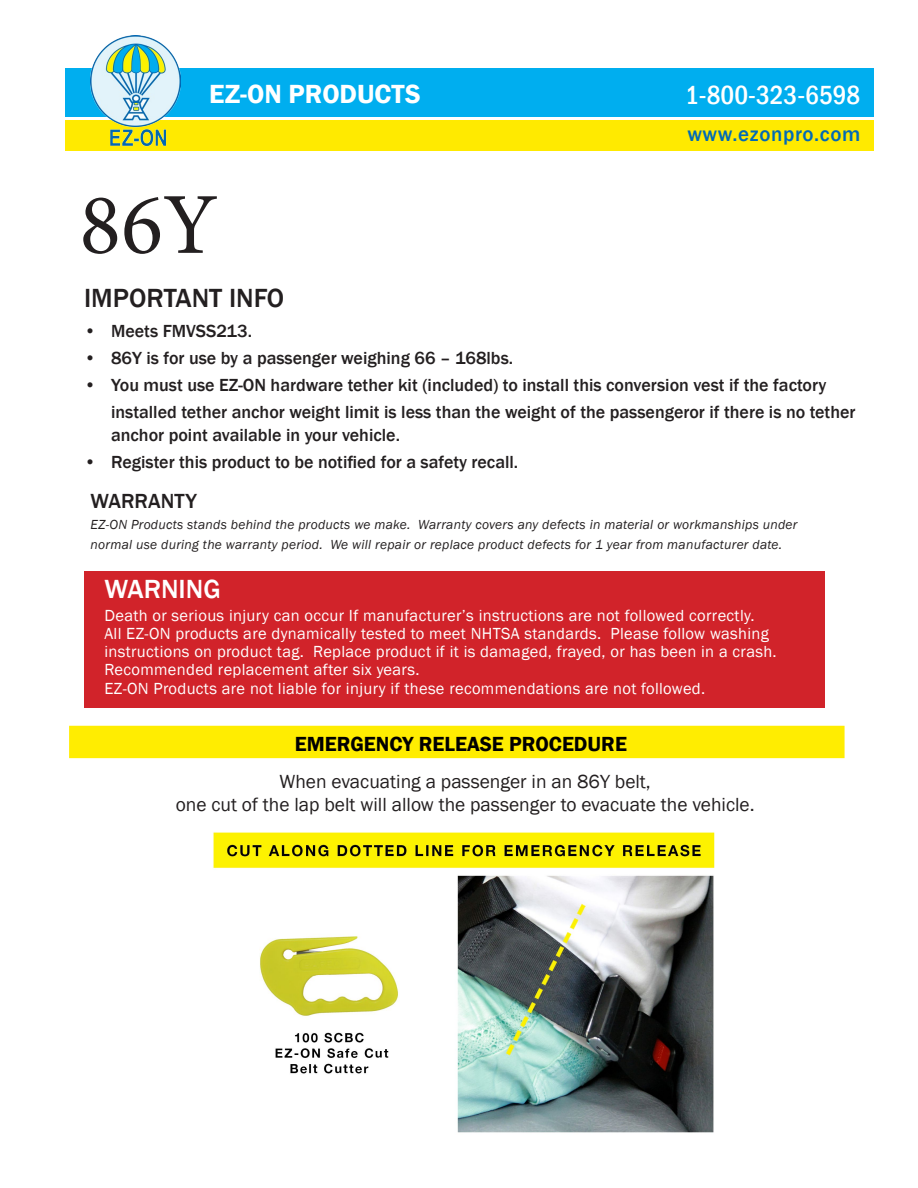
<style>
.page{position:relative;width:918px;height:1188px;background:#fff}
.page>*{position:absolute;margin:0;border:0;box-sizing:border-box;transform-origin:0 0}
.t1{font:87px "Minion Pro";color:#231f20}
.t2{font:500 condensed 27px "Franklin Gothic";color:#fff}
.t3{font:500 27px "Franklin Gothic";color:#231f20}
.t4{font:600 27px "Franklin Gothic";color:#fff}
.t5{font:500 27px "Franklin Gothic";color:#fff}
.t6{font:600 21px "Franklin Gothic";color:#000}
.t7{font:500 21px "Franklin Gothic";letter-spacing:.03em;color:#fff}
.t8{font:500 21px "Franklin Gothic";letter-spacing:.03em;color:#006ab6}
.t9{font:500 21px "Franklin Gothic";color:#231f20}
.t10{font:19.5px "Franklin Gothic";color:#231f20}
.t11{font:500 18px/27px "Franklin Gothic";color:#231f20}
.t12{font:16.5px/18px "Franklin Gothic";letter-spacing:.02em;color:#fff}
.t13{font:italic 13.5px/19.5px "Franklin Gothic";letter-spacing:.02em;color:#231f20}
</style>
<div class="page">
<div style="left:69px;top:726px;width:776px;height:32px;background:#ffed01"></div>
<div style="left:84px;top:571px;width:741px;height:137px;background:#d1232a"></div>
<img style="left:213px;top:832px;width:502px;height:301px">
<div style="left:66px;top:120px;width:808px;height:31px;background:#ffea00"></div>
<div style="left:65px;top:68px;width:808px;height:49px;background:#00aeef"></div>
<img style="left:91px;top:36px;width:90px;height:111px">
<p class="t4" style="left:209px;top:77px;width:213px">EZ-ON PRODUCTS</p>
<p class="t2" style="left:685px;top:77px;width:177px">1-800-323-6598</p>
<p class="t8" style="left:687px;top:121px;width:175px">www.ezonpro.com</p>
<p class="t7" style="left:676px;top:79px;width:175px">www.ezonpro.com</p>
<p class="t1" style="left:79px;top:167px;width:140px">86Y</p>
<p class="t3" style="left:84px;top:282px;width:202px">IMPORTANT INFO</p>
<p class="t11" style="left:84px;top:318px;width:170px">• Meets FMVSS213.</p>
<p class="t11" style="left:84px;top:345px;width:431px">• 86Y is for use by a passenger weighing 66 – 168lbs.</p>
<p class="t11" style="left:111px;top:372px;width:746px;text-indent:-27px">• You must use EZ-ON hardware tether kit (included) to install this conversion vest if the factory installed tether anchor weight limit is less than the weight of the passengeror if there is no tether</p>
<p class="t11" style="left:111px;top:422px;width:290px">anchor point available in your vehicle.</p>
<p class="t11" style="left:84px;top:449px;width:436px">• Register this product to be notified for a safety recall.</p>
<p class="t9" style="left:91px;top:488px;width:108px">WARRANTY</p>
<p class="t13" style="left:91px;top:515px;width:708px">EZ-ON Products stands behind the products we make. Warranty covers any defects in material or workmanships under normal use during the warranty period. We will repair or replace product defects for 1 year from manufacturer date.</p>
<p class="t5" style="left:104px;top:573px;width:118px">WARNING</p>
<p class="t12" style="left:104px;top:607px;width:652px">Death or serious injury can occur If manufacturer’s instructions are not followed correctly.</p>
<p class="t12" style="left:104px;top:625px;width:674px">All EZ-ON products are dynamically tested to meet NHTSA standards. Please follow washing instructions on product tag. Replace product if it is damaged, frayed, or has been in a crash.<br>Recommended replacement after six years.</p>
<p class="t12" style="left:104px;top:680px;width:602px">EZ-ON Products are not liable for injury if these recommendations are not followed.</p>
<p class="t6" style="left:295px;top:731px;width:334px">EMERGENCY RELEASE PROCEDURE</p>
<p class="t10" style="left:280px;top:769px;width:373px">When evacuating a passenger in an 86Y belt,</p>
<p class="t10" style="left:176px;top:793px;width:580px">one cut of the lap belt will allow the passenger to evacuate the vehicle.</p>
</div>
